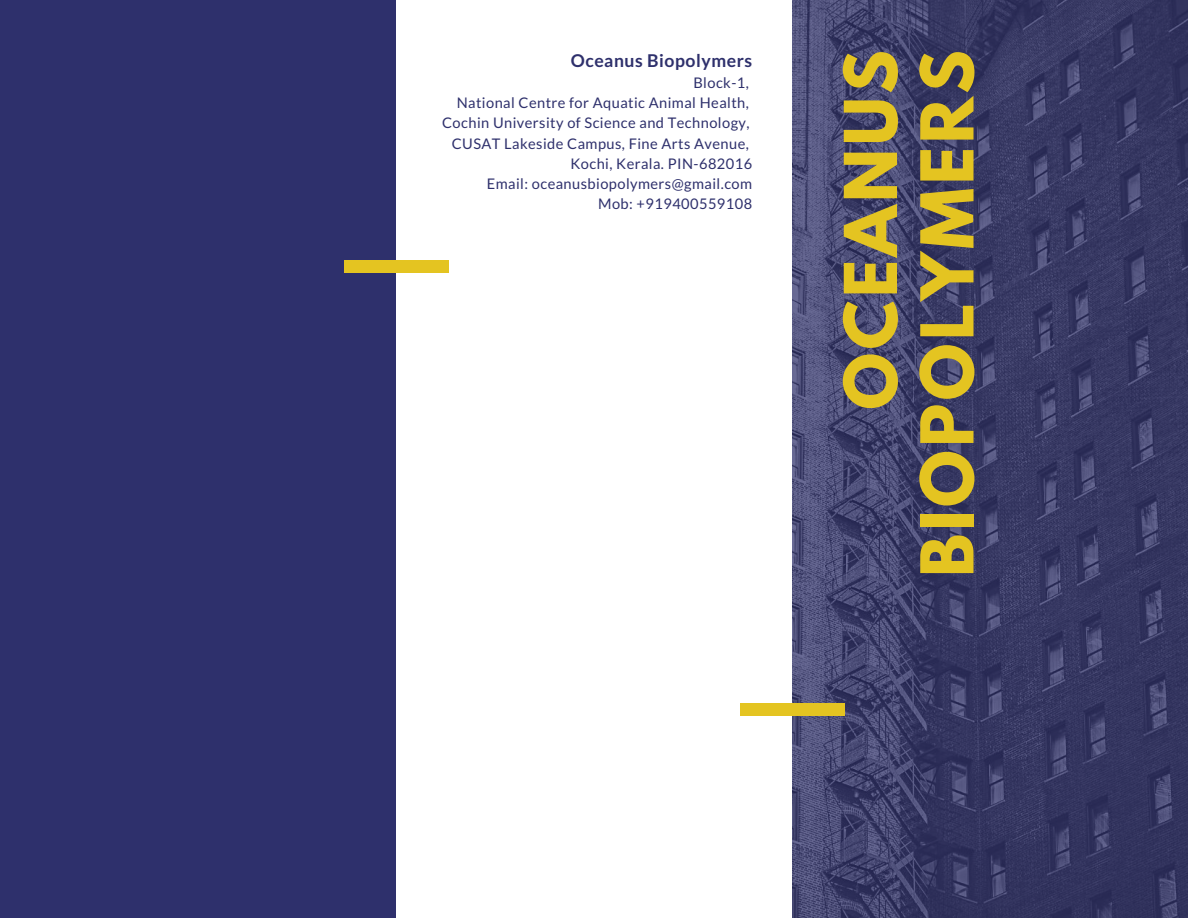
<style>
.page{position:relative;width:1188px;height:918px;background:#2e306c}
.page>*{position:absolute;margin:0;border:0;box-sizing:border-box;transform-origin:0 0}
.t1{font:700 64.5px/76.5px "League Spartan";letter-spacing:.055em;color:#e4c421;text-align:right}
.t2{font:700 17.55px "Lato";letter-spacing:.03em;color:#2e306c}
.t3{font:14.7px/20.2px "Lato";letter-spacing:.03em;color:#2e306c;text-align:right}
</style>
<div class="page">
<img style="left:792px;top:0;width:396px;height:918px">
<div style="left:396px;top:0;width:396px;height:918px;background:#fff"></div>
<div style="left:344px;top:261px;width:105px;height:12px;background:#e4c421"></div>
<div style="left:740px;top:703px;width:104px;height:13px;background:#e4c421"></div>
<p class="t2" style="left:571px;top:49px;width:183px">Oceanus Biopolymers</p>
<p class="t3" style="left:442px;top:72px;width:312px">Block-1,<br>National Centre for Aquatic Animal Health,<br>Cochin University of Science and Technology,<br>CUSAT Lakeside Campus, Fine Arts Avenue,<br>Kochi, Kerala. PIN-682016<br>Email: oceanusbiopolymers@gmail.com<br>Mob: +919400559108</p>
<h1 class="t1" style="left:841px;top:577px;width:528px;rotate:-90deg">OCEANUS<br>BIOPOLYMERS</h1>
</div>
